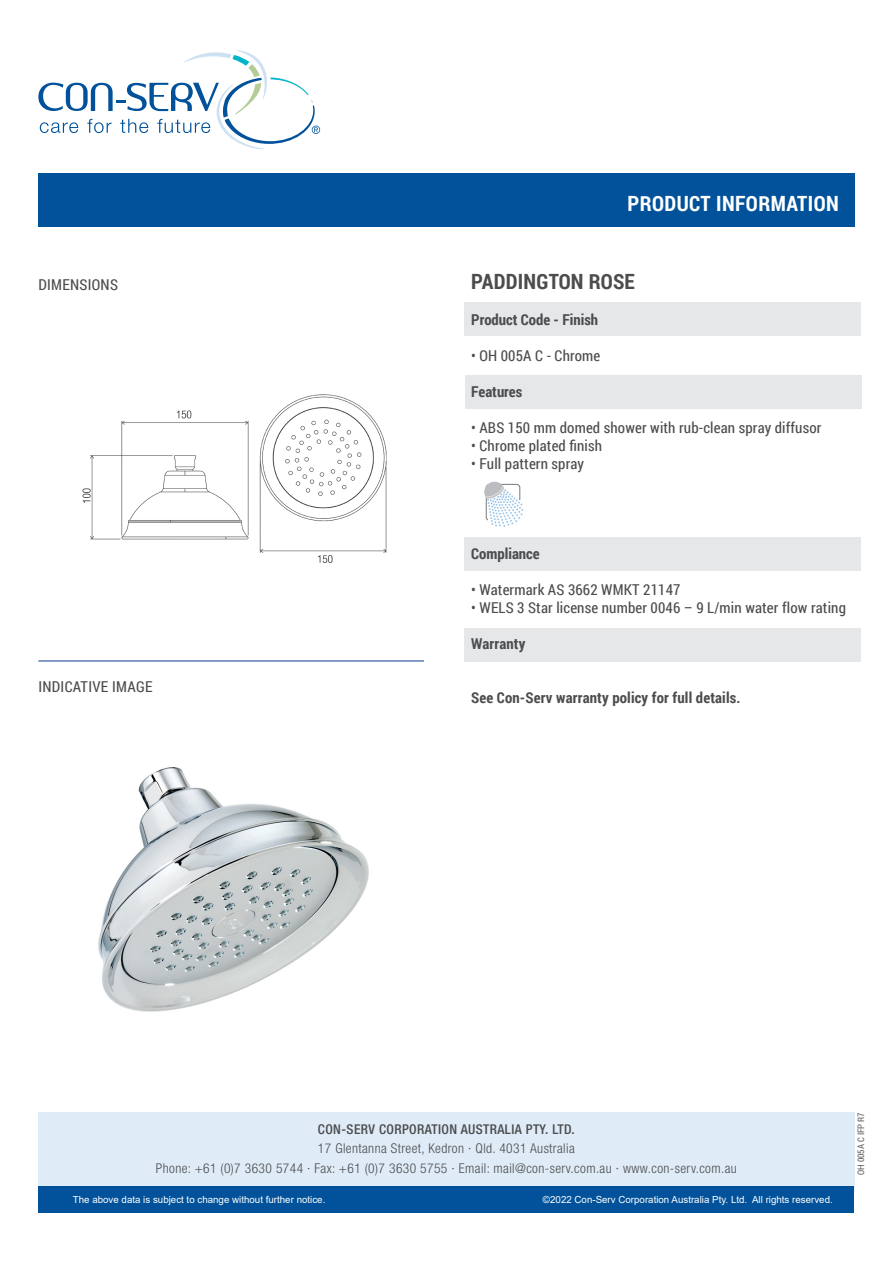
<style>
.page{position:relative;width:893px;height:1263px;background:#fff}
.page>*{position:absolute;margin:0;border:0;box-sizing:border-box;transform-origin:0 0}
.t1{font:700 21px "Roboto Condensed";letter-spacing:.02em;color:#fff}
.t2{font:700 21px "Roboto Condensed";letter-spacing:.01em;color:#4b4c4d}
.t3{font:15px "Roboto Condensed";letter-spacing:.01em;color:#4b4c4d}
.t4{font:700 15px "Roboto Condensed";letter-spacing:.01em;color:#4b4c4d}
.t5{font:300 condensed 13.5px/19.5px "Helvetica Neue LT Std";letter-spacing:.03em;color:#4b4c4d;text-align:center}
.t6{font:500 condensed 13.5px "Helvetica Neue LT Std";letter-spacing:.03em;color:#4b4c4d}
.t7{font:9.75px "Arial";color:#fff}
.t8{font:9px "Roboto Condensed";color:#636366}
</style>
<div class="page">
<div style="left:38px;top:1112px;width:817px;height:78px;background:#dfebf7"></div>
<div style="left:38px;top:1186px;width:816px;height:27px;background:#01529a"></div>
<div style="left:38px;top:173px;width:817px;height:53px;background:#01529a"></div>
<svg style="left:38px;top:50px;width:282px;height:99px"></svg>
<hr style="left:38px;top:660px;width:386px;height:2px;background:#5a7bb6">
<div style="left:465px;top:375px;width:396px;height:34px;background:#e6e7e9"></div>
<div style="left:465px;top:302px;width:396px;height:34px;background:#e6e7e9"></div>
<div style="left:465px;top:537px;width:396px;height:34px;background:#e6e7e9"></div>
<div style="left:465px;top:628px;width:396px;height:34px;background:#e6e7e9"></div>
<img style="left:82px;top:394px;width:305px;height:169px">
<img style="left:98px;top:767px;width:271px;height:245px">
<svg style="left:484px;top:481px;width:39px;height:46px"></svg>
<p class="t3" style="left:38px;top:274px;width:81px">DIMENSIONS</p>
<p class="t3" style="left:38px;top:676px;width:116px">INDICATIVE IMAGE</p>
<h1 class="t1" style="left:627px;top:189px;width:213px">PRODUCT INFORMATION</h1>
<p class="t2" style="left:471px;top:266px;width:165px">PADDINGTON ROSE</p>
<p class="t4" style="left:471px;top:309px;width:128px">Product Code - Finish</p>
<p class="t3" style="left:471px;top:345px;width:131px">• OH 005A C - Chrome</p>
<p class="t4" style="left:471px;top:381px;width:53px">Features</p>
<p class="t3" style="left:471px;top:417px;width:352px">• ABS 150 mm domed shower with rub-clean spray diffusor</p>
<p class="t3" style="left:471px;top:435px;width:132px">• Chrome plated finish</p>
<p class="t3" style="left:471px;top:453px;width:114px">• Full pattern spray</p>
<p class="t4" style="left:471px;top:543px;width:70px">Compliance</p>
<p class="t3" style="left:471px;top:579px;width:211px">• Watermark AS 3662 WMKT 21147</p>
<p class="t3" style="left:471px;top:597px;width:376px">• WELS 3 Star license number 0046 – 9 L/min water flow rating</p>
<p class="t4" style="left:471px;top:633px;width:56px">Warranty</p>
<p class="t4" style="left:471px;top:687px;width:271px">See Con-Serv warranty policy for full details.</p>
<p class="t6" style="left:318px;top:1121px;width:258px">CON-SERV CORPORATION AUSTRALIA PTY. LTD.</p>
<p class="t5" style="left:156px;top:1138px;width:582px">17 Glentanna Street, Kedron · Qld. 4031 Australia<br>Phone: +61 (0)7 3630 5744 · Fax: +61 (0)7 3630 5755 · Email: mail@con-serv.com.au · www.con-serv.com.au</p>
<p class="t7" style="left:73px;top:1193px;width:254px">The above data is subject to change without further notice.</p>
<p class="t7" style="left:543px;top:1193px;width:291px">©2022 Con-Serv Corporation Australia Pty. Ltd. All rights reserved.</p>
<p class="t8" style="left:855px;top:1175px;width:64px;rotate:-90deg">OH 005A C IFP R7</p>
</div>
